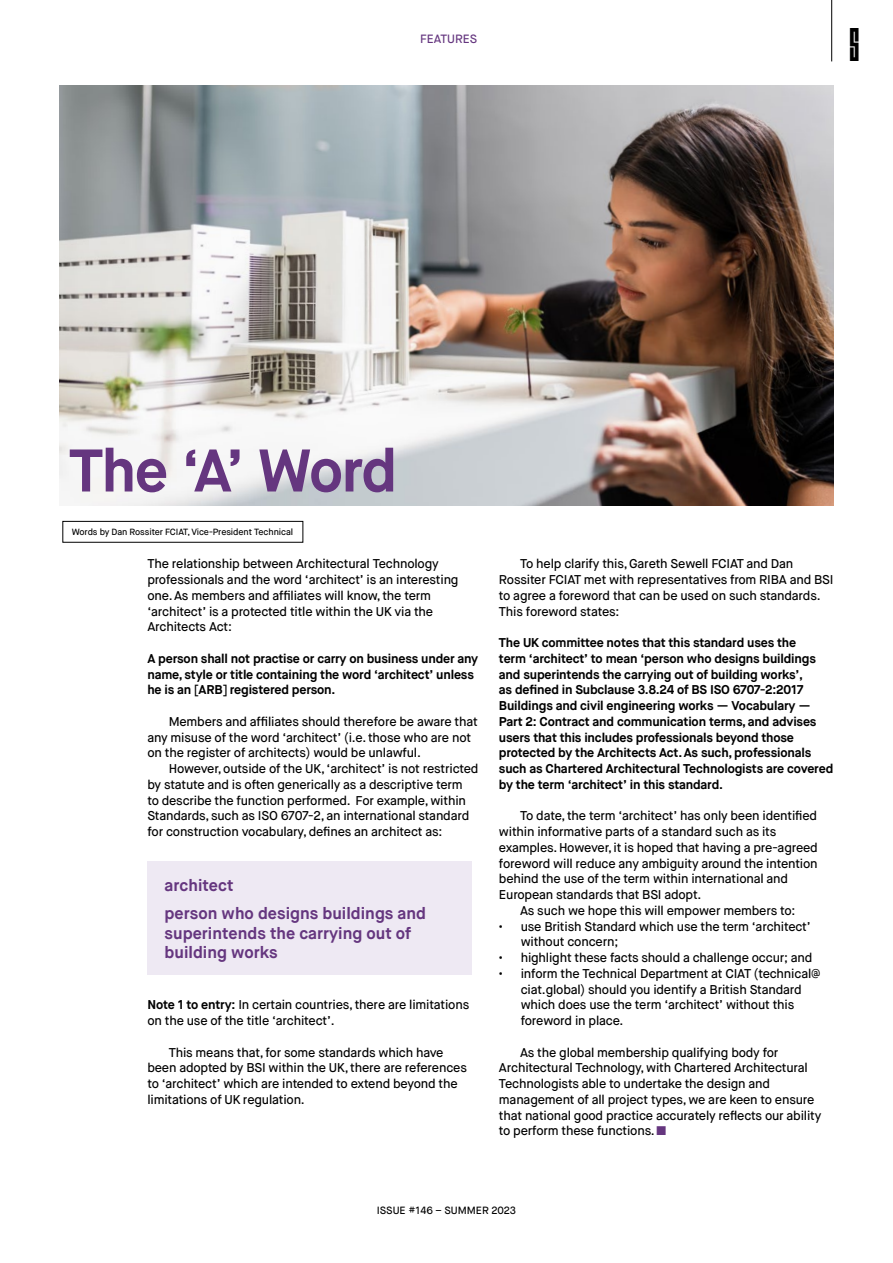
<style>
.page{position:relative;width:893px;height:1263px;background:#fff}
.page>*{position:absolute;margin:0;border:0;box-sizing:border-box;transform-origin:0 0}
.Large_Headers{font:700 60px "Maison Neue";letter-spacing:-.025em;color:#65367f}
.t1{font:33px "AT Numeric";color:#000}
.Pull_Out_2{font:700 16.5px/19.5px "Maison Neue";color:#65367f}
.Body_Text_-_para_ind{font:500 12.75px/15.8px "Maison Neue";letter-spacing:-.015em;color:#000}
.Body_Text_-_para_ind-2{font:700 12.75px/15.8px "Maison Neue";letter-spacing:-.015em;color:#000}
.t2{font:500 12px "Maison Neue";color:#65367f}
.t3{font:500 10.5px "Maison Neue";color:#000}
.Image_caption{font:500 9px "Maison Neue";letter-spacing:-.01em;color:#000}
.s1{font-weight:700}
.s2{color:#65367f}
</style>
<div class="page">
<img style="left:60px;top:85px;width:773px;height:420px">
<div style="left:148px;top:861px;width:324px;height:114px;background:#eee9f3"></div>
<div style="left:62px;top:521px;width:241px;height:22px;border:1px solid #000"></div>
<hr style="left:831px;top:0;width:1px;height:61px;background:#000">
<p class="t2" style="left:420px;top:32px;width:59px">FEATURES</p>
<h2 class="t1" style="left:850px;top:31px;width:12px">5</h2>
<p class="Large_Headers" style="left:69px;top:433px;width:330px">The ‘A’ Word</p>
<p class="Image_caption" style="left:72px;top:526px;width:223px">Words by Dan Rossiter FCIAT, Vice-President Technical</p>
<p class="Body_Text_-_para_ind" style="left:147px;top:556px;width:313px">The relationship between Architectural Technology professionals and the word ‘architect’ is an interesting one. As members and affiliates will know, the term ‘architect’ is a protected title within the UK via the Architects Act:</p>
<p class="Body_Text_-_para_ind-2" style="left:147px;top:650px;width:332px">A person shall not practise or carry on business under any name, style or title containing the word ‘architect’ unless he is an [ARB] registered person.</p>
<p class="Body_Text_-_para_ind" style="left:147px;top:713px;width:332px;text-indent:21px">Members and affiliates should therefore be aware that any misuse of the word ‘architect’ (i.e. those who are not on the register of architects) would be unlawful.</p>
<p class="Body_Text_-_para_ind" style="left:147px;top:761px;width:333px;text-indent:21px">However, outside of the UK, ‘architect’ is not restricted by statute and is often generically as a descriptive term<br>to describe the function performed. For example, within Standards, such as ISO 6707-2, an international standard for construction vocabulary, defines an architect as:</p>
<p class="Pull_Out_2" style="left:165px;top:876px;width:70px">architect</p>
<p class="Pull_Out_2" style="left:165px;top:904px;width:263px">person who designs buildings and superintends the carrying out of building works</p>
<p class="Body_Text_-_para_ind" style="left:147px;top:997px;width:323px"><span class="s1">Note 1 to entry:</span> In certain countries, there are limitations on the use of the title ‘architect’.</p>
<p class="Body_Text_-_para_ind" style="left:147px;top:1044px;width:321px;text-indent:21px">This means that, for some standards which have been adopted by BSI within the UK, there are references to ‘architect’ which are intended to extend beyond the limitations of UK regulation.</p>
<p class="Body_Text_-_para_ind" style="left:499px;top:556px;width:336px;text-indent:21px">To help clarify this, Gareth Sewell FCIAT and Dan Rossiter FCIAT met with representatives from RIBA and BSI to agree a foreword that can be used on such standards.<br>This foreword states:</p>
<p class="Body_Text_-_para_ind-2" style="left:499px;top:635px;width:336px">The UK committee notes that this standard uses the<br>term ‘architect’ to mean ‘person who designs buildings and superintends the carrying out of building works’,<br>as defined in Subclause 3.8.24 of BS ISO 6707-2:2017<br>Buildings and civil engineering works — Vocabulary — Part 2: Contract and communication terms, and advises users that this includes professionals beyond those protected by the Architects Act. As such, professionals such as Chartered Architectural Technologists are covered by the term ‘architect’ in this standard.</p>
<p class="Body_Text_-_para_ind" style="left:499px;top:808px;width:320px;text-indent:21px">To date, the term ‘architect’ has only been identified within informative parts of a standard such as its examples. However, it is hoped that having a pre-agreed foreword will reduce any ambiguity around the intention behind the use of the term within international and European standards that BSI adopt.</p>
<p class="Body_Text_-_para_ind" style="left:520px;top:902px;width:277px">As such we hope this will empower members to:</p>
<p class="Body_Text_-_para_ind" style="left:521px;top:918px;width:292px;text-indent:-22px">• use British Standard which use the term ‘architect’ without concern;</p>
<p class="Body_Text_-_para_ind" style="left:499px;top:950px;width:315px">• highlight these facts should a challenge occur; and</p>
<p class="Body_Text_-_para_ind" style="left:521px;top:965px;width:301px;text-indent:-22px">• inform the Technical Department at CIAT (technical@ ciat.global) should you identify a British Standard which does use the term ‘architect’ without this foreword in place.</p>
<p class="Body_Text_-_para_ind" style="left:499px;top:1044px;width:324px;text-indent:21px">As the global membership qualifying body for Architectural Technology, with Chartered Architectural Technologists able to undertake the design and management of all project types, we are keen to ensure that national good practice accurately reflects our ability to perform these functions. <span class="s2">■</span></p>
<p class="t3" style="left:377px;top:1204px;width:141px">ISSUE #146 – SUMMER 2023</p>
</div>
